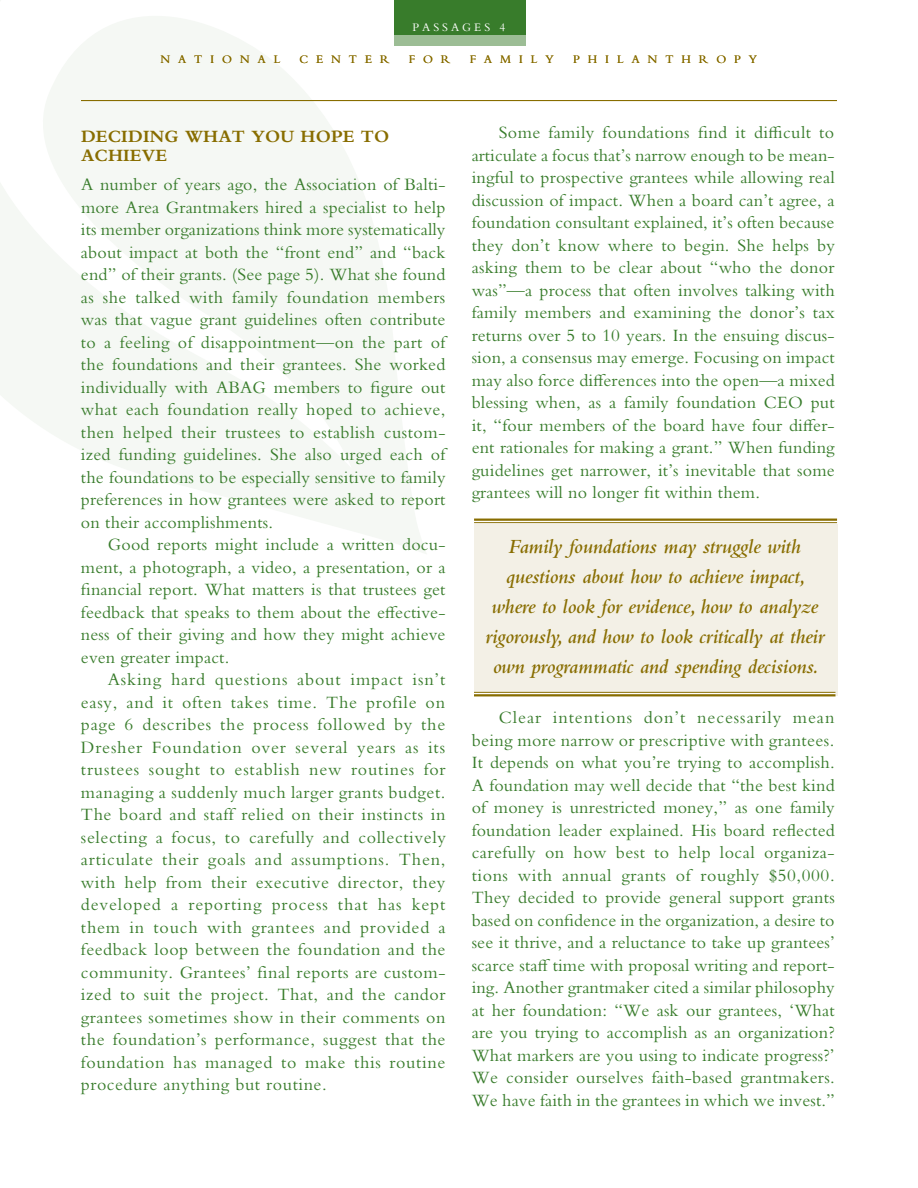
<style>
.page{position:relative;width:918px;height:1188px;background:#fff}
.page>*{position:absolute;margin:0;border:0;box-sizing:border-box;transform-origin:0 0}
.t1{font:italic 600 21px/30px "Bembo Std";letter-spacing:-.01em;color:#886d00;text-align:center}
.t2{font:18px/22.5px "Bembo Std";letter-spacing:.01em;color:#387c2b;text-align:justify}
.t3{font:700 18px/19.5px "Bembo Std";letter-spacing:.01em;color:#886d00}
.t4{font:12px "Bembo Std";letter-spacing:.66em;color:#886d00}
.t5{font:12px "Bembo Std";letter-spacing:.25em;color:#fff}
</style>
<div class="page">
<svg style="left:0;top:16px;width:427px;height:538px;fill:#f5f8f4"></svg>
<div style="left:394px;top:0;width:132px;height:45px;background:#9cbd95"></div>
<div style="left:394px;top:0;width:132px;height:35px;background:#387c2b"></div>
<hr style="left:81px;top:100px;width:756px;height:1px;background:#886d00">
<div style="left:474px;top:525px;width:363px;height:171px;background:#f3f0e6"></div>
<hr style="left:474px;top:519px;width:363px;height:2px;background:#886d00">
<hr style="left:474px;top:522px;width:363px;height:1px;background:#886d00">
<hr style="left:474px;top:692px;width:362px;height:4px;background:#fff">
<hr style="left:474px;top:692px;width:362px;height:1px;background:#886d00">
<hr style="left:474px;top:694px;width:362px;height:2px;background:#886d00">
<p class="t5" style="left:413px;top:20px;width:94px">PASSAGES 4</p>
<p class="t4" style="left:161px;top:52px;width:121px">NATIONAL</p>
<p class="t4" style="left:300px;top:52px;width:92px">CENTER</p>
<p class="t4" style="left:409px;top:52px;width:43px">FOR</p>
<p class="t4" style="left:470px;top:52px;width:86px">FAMILY</p>
<p class="t4" style="left:573px;top:52px;width:186px">PHILANTHROPY</p>
<p class="t3" style="left:81px;top:126px;width:310px">DECIDING WHAT YOU HOPE TO<br>ACHIEVE</p>
<p class="t2" style="left:81px;top:173px;width:366px">A number of years ago, the Association of Balti&shy;more Area Grantmakers hired a specialist to help its member organizations think more systematically about impact at both the “front end” and “back end” of their grants. (See page 5). What she found as she talked with family foundation members was that vague grant guidelines often contribute to a feeling of disappointment—on the part of the foundations and their grantees. She worked individually with ABAG members to figure out what each foundation really hoped to achieve, then helped their trustees to establish custom&shy;ized funding guidelines. She also urged each of the foundations to be especially sensitive to family preferences in how grantees were asked to report on their accomplishments.</p>
<p class="t2" style="left:81px;top:533px;width:366px;text-indent:27px">Good reports might include a written docu&shy;ment, a photograph, a video, a presentation, or a financial report. What matters is that trustees get feedback that speaks to them about the effective&shy;ness of their giving and how they might achieve even greater impact.</p>
<p class="t2" style="left:81px;top:668px;width:366px;text-indent:27px">Asking hard questions about impact isn’t easy, and it often takes time. The profile on page 6 describes the process followed by the Dresher Foundation over several years as its trustees sought to establish new routines for managing a suddenly much larger grants budget.<br>The board and staff relied on their instincts in selecting a focus, to carefully and collectively articulate their goals and assumptions. Then, with help from their executive director, they developed a reporting process that has kept them in touch with grantees and provided a feedback loop between the foundation and the community. Grantees’ final reports are custom&shy;ized to suit the project. That, and the candor grantees sometimes show in their comments on the foundation’s performance, suggest that the foundation has managed to make this routine procedure anything but routine.</p>
<p class="t2" style="left:472px;top:121px;width:365px;text-indent:27px">Some family foundations find it difficult to articulate a focus that’s narrow enough to be mean&shy;ingful to prospective grantees while allowing real discussion of impact. When a board can’t agree, a foundation consultant explained, it’s often because they don’t know where to begin. She helps by asking them to be clear about “who the donor was”—a process that often involves talking with family members and examining the donor’s tax returns over 5 to 10 years. In the ensuing discus&shy;sion, a consensus may emerge. Focusing on impact may also force differences into the open—a mixed blessing when, as a family foundation CEO put it, “four members of the board have four differ&shy;ent rationales for making a grant.” When funding guidelines get narrower, it’s inevitable that some grantees will no longer fit within them.</p>
<p class="t1" style="left:485px;top:531px;width:340px">Family foundations may struggle with questions about how to achieve impact, where to look for evidence, how to analyze rigorously, and how to look critically at their own programmatic and spending decisions.</p>
<p class="t2" style="left:472px;top:706px;width:365px;text-indent:27px">Clear intentions don’t necessarily mean being more narrow or prescriptive with grantees.<br>It depends on what you’re trying to accomplish.<br>A foundation may well decide that “the best kind of money is unrestricted money,” as one family foundation leader explained. His board reflected carefully on how best to help local organiza&shy;tions with annual grants of roughly $50,000.<br>They decided to provide general support grants based on confidence in the organization, a desire to see it thrive, and a reluctance to take up grantees’ scarce staff time with proposal writing and report&shy;ing. Another grantmaker cited a similar philosophy at her foundation: “We ask our grantees, ‘What are you trying to accomplish as an organization?<br>What markers are you using to indicate progress?’ We consider ourselves faith-based grantmakers.<br>We have faith in the grantees in which we invest.”</p>
</div>
